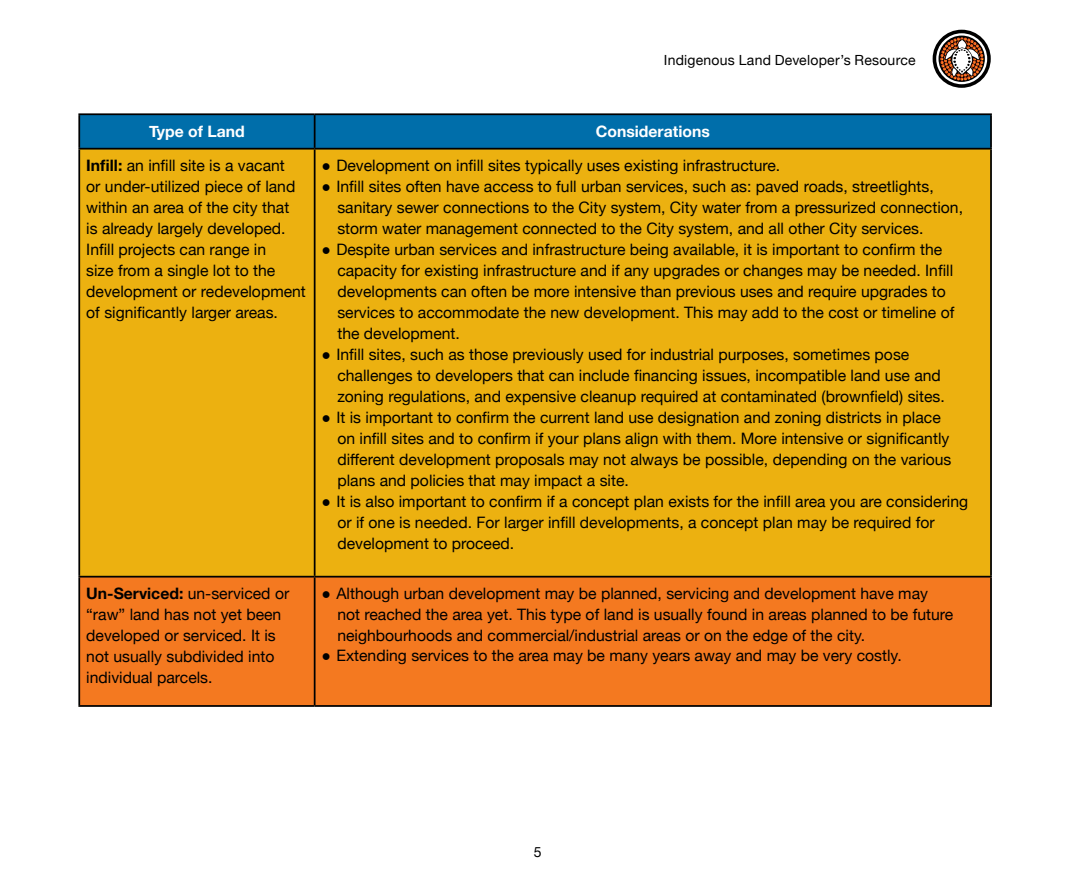
<style>
.page{position:relative;width:1071px;height:882px;background:#fff}
.page>*{position:absolute;margin:0;border:0;box-sizing:border-box;transform-origin:0 0}
.t1{font:15.75px/21px "Helvetica Neue";color:#000}
.t2{font:700 15.75px "Helvetica Neue";color:#fff}
.t3{font:14px "Helvetica Neue";letter-spacing:.015em;color:#000}
.s1{font-weight:700}
.s2{font-family:"Arial";font-weight:900}
</style>
<div class="page">
<svg style="left:934px;top:31px;width:55px;height:55px"></svg>
<div style="left:933px;top:30px;width:58px;height:58px;border:4px solid #000;border-radius:50%"></div>
<svg style="left:940px;top:37px;width:44px;height:44px"></svg>
<div style="left:80px;top:115px;width:910px;height:33px;background:#006eaa"></div>
<div style="left:80px;top:150px;width:910px;height:426px;background:#ecb110"></div>
<div style="left:80px;top:578px;width:910px;height:127px;background:#f47920"></div>
<hr style="left:78px;top:113px;width:237px;height:2px;background:#000">
<hr style="left:78px;top:115px;width:2px;height:33px;background:#000">
<hr style="left:315px;top:113px;width:677px;height:2px;background:#000">
<hr style="left:314px;top:115px;width:2px;height:33px;background:#000">
<hr style="left:990px;top:115px;width:2px;height:33px;background:#000">
<hr style="left:78px;top:148px;width:237px;height:2px;background:#000">
<hr style="left:78px;top:150px;width:2px;height:426px;background:#000">
<hr style="left:315px;top:148px;width:677px;height:2px;background:#000">
<hr style="left:314px;top:150px;width:2px;height:426px;background:#000">
<hr style="left:990px;top:150px;width:2px;height:426px;background:#000">
<hr style="left:78px;top:576px;width:237px;height:2px;background:#000">
<hr style="left:78px;top:578px;width:2px;height:127px;background:#000">
<hr style="left:315px;top:576px;width:677px;height:2px;background:#000">
<hr style="left:314px;top:578px;width:2px;height:127px;background:#000">
<hr style="left:990px;top:578px;width:2px;height:127px;background:#000">
<hr style="left:78px;top:705px;width:237px;height:2px;background:#000">
<hr style="left:315px;top:705px;width:677px;height:2px;background:#000">
<p class="t3" style="left:664px;top:50px;width:253px">Indigenous Land Developer’s Resource</p>
<p class="t2" style="left:149px;top:119px;width:97px">Type of Land</p>
<p class="t2" style="left:596px;top:119px;width:116px">Considerations</p>
<p class="t1" style="left:86px;top:156px;width:221px"><span class="s1">Infill:</span> an infill site is a vacant<br>or under-utilized piece of land within an area of the city that<br>is already largely developed.<br>Infill projects can range in<br>size from a single lot to the development or redevelopment of significantly larger areas.</p>
<p class="t1" style="left:322px;top:155px;width:460px"><span class="s2">●</span> Development on infill sites typically uses existing infrastructure.</p>
<p class="t1" style="left:337px;top:176px;width:627px;text-indent:-16px"><span class="s2">●</span> Infill sites often have access to full urban services, such as: paved roads, streetlights, sanitary sewer connections to the City system, City water from a pressurized connection, storm water management connected to the City system, and all other City services.</p>
<p class="t1" style="left:337px;top:239px;width:619px;text-indent:-16px"><span class="s2">●</span> Despite urban services and infrastructure being available, it is important to confirm the capacity for existing infrastructure and if any upgrades or changes may be needed. Infill developments can often be more intensive than previous uses and require upgrades to services to accommodate the new development. This may add to the cost or timeline of the development.</p>
<p class="t1" style="left:337px;top:344px;width:609px;text-indent:-16px"><span class="s2">●</span> Infill sites, such as those previously used for industrial purposes, sometimes pose challenges to developers that can include financing issues, incompatible land use and zoning regulations, and expensive cleanup required at contaminated (brownfield) sites.</p>
<p class="t1" style="left:337px;top:407px;width:616px;text-indent:-16px"><span class="s2">●</span> It is important to confirm the current land use designation and zoning districts in place on infill sites and to confirm if your plans align with them. More intensive or significantly different development proposals may not always be possible, depending on the various plans and policies that may impact a site.</p>
<p class="t1" style="left:337px;top:491px;width:632px;text-indent:-16px"><span class="s2">●</span> It is also important to confirm if a concept plan exists for the infill area you are considering or if one is needed. For larger infill developments, a concept plan may be required for development to proceed.</p>
<p class="t1" style="left:86px;top:584px;width:205px"><span class="s1">Un-Serviced:</span> un-serviced or “raw” land has not yet been developed or serviced. It is not usually subdivided into individual parcels.</p>
<p class="t1" style="left:337px;top:583px;width:617px;text-indent:-16px"><span class="s2">●</span> Although urban development may be planned, servicing and development have may not reached the area yet. This type of land is usually found in areas planned to be future neighbourhoods and commercial/industrial areas or on the edge of the city.</p>
<p class="t1" style="left:322px;top:646px;width:582px"><span class="s2">●</span> Extending services to the area may be many years away and may be very costly.</p>
<p class="t3" style="left:534px;top:842px;width:9px">5</p>
</div>
